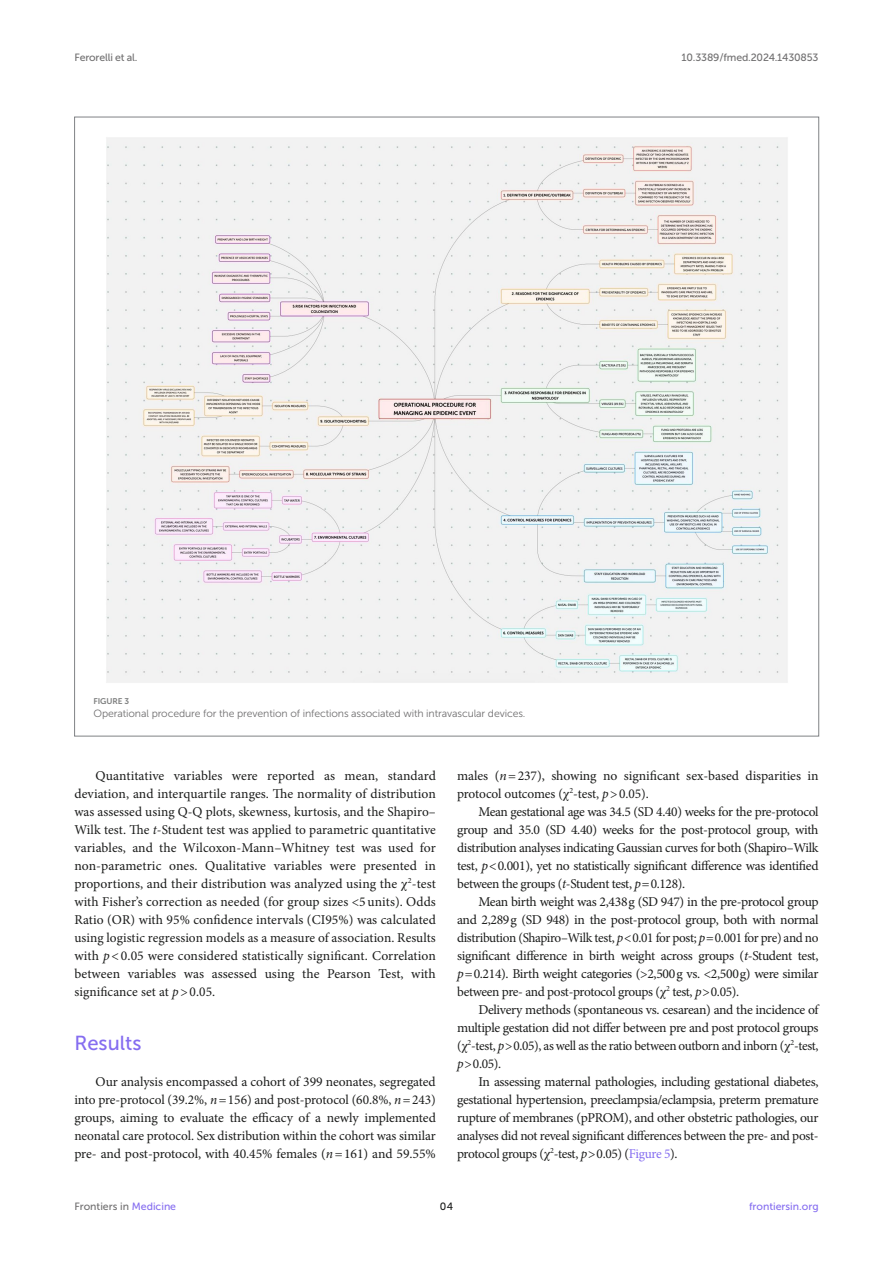
<style>
.page{position:relative;width:893px;height:1263px;background:#fff}
.page>*{position:absolute;margin:0;border:0;box-sizing:border-box;transform-origin:0 0}
.HEAD_1{font:20.25px "Museo Sans 500";color:#856df0}
.TEXT{font:13.5px/18px "Minion Pro";letter-spacing:-.025em;color:#1b1c1b;text-align:justify}
.TEXT_FLUSH{font:13.5px/18px "Minion Pro";letter-spacing:-.005em;color:#1b1c1b;text-align:justify}
.FIG_LEG{font:10.5px "Museo Sans 300";letter-spacing:-.01em;color:#706f70}
.t1{font:10.5px "Museo Sans 500";letter-spacing:-.015em;color:#706f70}
.t2{font:10.5px "Museo Sans 500";color:#856df0}
.t3{font:10.5px "Museo Sans 500";color:#1b1c1b}
.FIG_HD{font:8.25px "Museo Sans 700";letter-spacing:-.01em;color:#7e7f7f}
.s1{font-style:italic}
.s2{font-family:"STIX General"}
.s3{color:#856df0}
</style>
<div class="page">
<img style="left:106px;top:137px;width:682px;height:546px">
<p class="t1" style="left:74px;top:51px;width:65px">Ferorelli et al.</p>
<p class="t1" style="left:682px;top:51px;width:138px">10.3389/fmed.2024.1430853</p>
<p class="FIG_HD" style="left:94px;top:696px;width:37px">FIGURE 3</p>
<p class="FIG_LEG" style="left:94px;top:708px;width:433px">Operational procedure for the prevention of infections associated with intravascular devices.</p>
<p class="TEXT" style="left:74px;top:767px;width:363px;text-indent:21px">Quantitative variables were reported as mean, standard deviation, and interquartile ranges. The normality of distribution was assessed using Q-Q plots, skewness, kurtosis, and the Shapiro– Wilk test. The <span class="s1">t</span>-Student test was applied to parametric quantitative variables, and the Wilcoxon-Mann–Whitney test was used for non-parametric ones. Qualitative variables were presented in proportions, and their distribution was analyzed using the <span class="s2">χ</span><sup>2</sup>-test with Fisher’s correction as needed (for group sizes &lt;5 units). Odds Ratio (OR) with 95% confidence intervals (CI95%) was calculated using logistic regression models as a measure of association. Results with <span class="s1">p</span>&lt;0.05 were considered statistically significant. Correlation between variables was assessed using the Pearson Test, with significance set at <span class="s1">p</span>&gt;0.05.</p>
<p class="HEAD_1" style="left:74px;top:1032px;width:69px">Results</p>
<p class="TEXT_FLUSH" style="left:74px;top:1073px;width:363px;text-indent:21px">Our analysis encompassed a cohort of 399 neonates, segregated into pre-protocol (39.2%, <span class="s1">n</span>=156) and post-protocol (60.8%, <span class="s1">n</span>=243) groups, aiming to evaluate the efficacy of a newly implemented neonatal care protocol. Sex distribution within the cohort was similar pre- and post-protocol, with 40.45% females (<span class="s1">n</span>=161) and 59.55%</p>
<p class="TEXT_FLUSH" style="left:457px;top:767px;width:363px">males (<span class="s1">n</span>=237), showing no significant sex-based disparities in protocol outcomes (<span class="s2">χ</span><sup>2</sup>-test, <span class="s1">p</span>&gt;0.05).</p>
<p class="TEXT" style="left:457px;top:803px;width:363px;text-indent:21px">Mean gestational age was 34.5 (SD 4.40) weeks for the pre-protocol group and 35.0 (SD 4.40) weeks for the post-protocol group, with distribution analyses indicating Gaussian curves for both (Shapiro–Wilk test, <span class="s1">p</span>&lt;0.001), yet no statistically significant difference was identified between the groups (<span class="s1">t</span>-Student test, <span class="s1">p</span>=0.128).</p>
<p class="TEXT" style="left:457px;top:893px;width:363px;text-indent:21px">Mean birth weight was 2,438g (SD 947) in the pre-protocol group and 2,289g (SD 948) in the post-protocol group, both with normal distribution (Shapiro–Wilk test, <span class="s1">p</span>&lt;0.01 for post; <span class="s1">p</span>=0.001 for pre) and no significant difference in birth weight across groups (<span class="s1">t</span>-Student test, <span class="s1">p</span>=0.214). Birth weight categories (&gt;2,500g vs. &lt;2,500g) were similar between pre- and post-protocol groups (<span class="s2">χ</span><sup>2</sup> test, <span class="s1">p</span>&gt;0.05).</p>
<p class="TEXT" style="left:457px;top:1001px;width:363px;text-indent:21px">Delivery methods (spontaneous vs. cesarean) and the incidence of multiple gestation did not differ between pre and post protocol groups (<span class="s2">χ</span><sup>2</sup>-test, <span class="s1">p</span>&gt;0.05), as well as the ratio between outborn and inborn (<span class="s2">χ</span><sup>2</sup>-test, <span class="s1">p</span>&gt;0.05).</p>
<p class="TEXT" style="left:457px;top:1073px;width:363px;text-indent:21px">In assessing maternal pathologies, including gestational diabetes, gestational hypertension, preeclampsia/eclampsia, preterm premature rupture of membranes (pPROM), and other obstetric pathologies, our analyses did not reveal significant differences between the pre- and post&shy;protocol groups (<span class="s2">χ</span><sup>2</sup>-test, <span class="s1">p</span>&gt;0.05) (<span class="s3">Figure 5</span>).</p>
<p class="t1" style="left:74px;top:1200px;width:103px">Frontiers in <span class="s3">Medicine</span></p>
<p class="t3" style="left:440px;top:1200px;width:15px">04</p>
<p class="t2" style="left:749px;top:1200px;width:71px">frontiersin.org</p>
</div>
